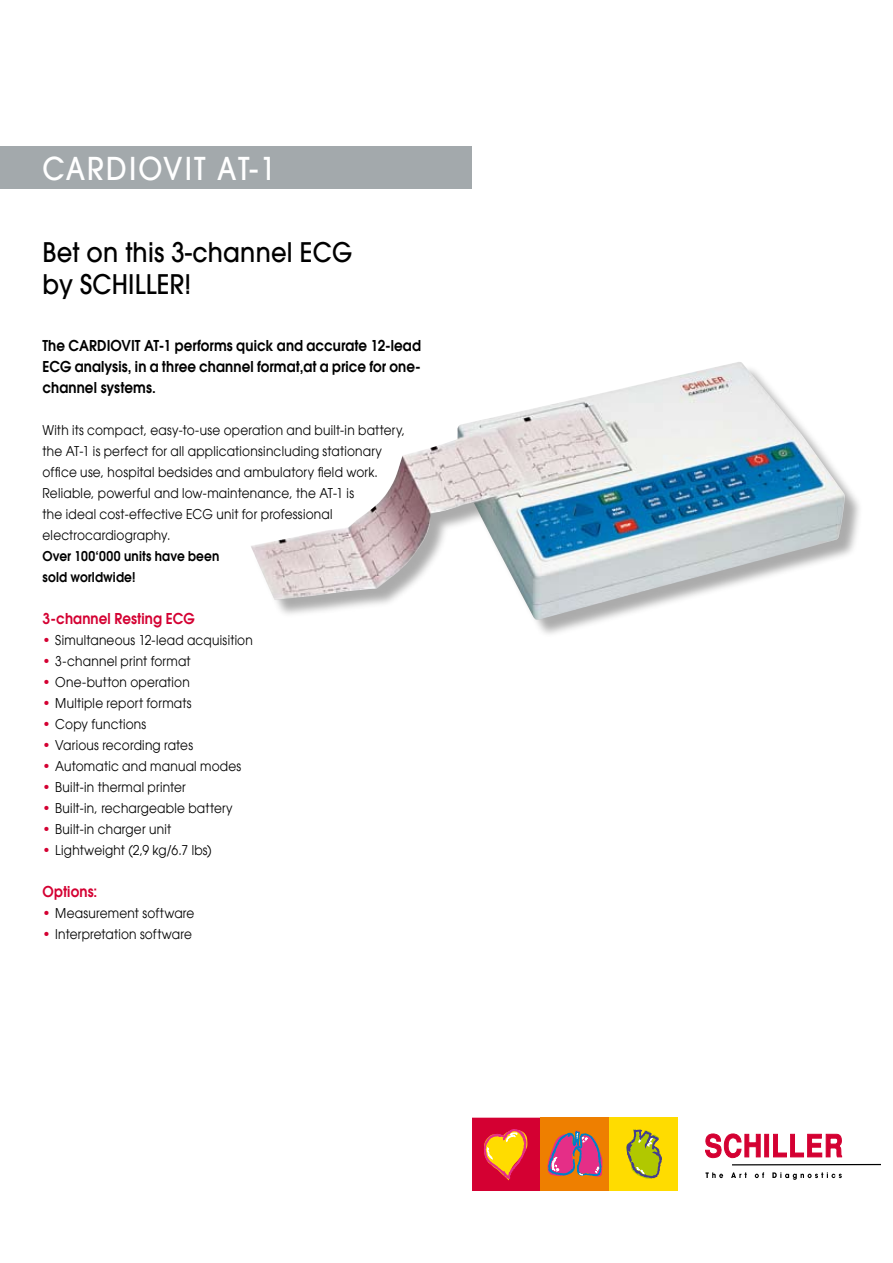
<style>
.page{position:relative;width:893px;height:1263px;background:#fff}
.page>*{position:absolute;margin:0;border:0;box-sizing:border-box;transform-origin:0 0}
.t1{font:500 31.5px "Avant Garde LT";letter-spacing:.075em;color:#fff;scale:.9 1}
.t2{font:500 27px/31.5px "Avant Garde LT";letter-spacing:.01em;color:#000;scale:.9 1}
.t3{font:600 15px/21px "Avant Garde LT";letter-spacing:.005em;color:#000;text-align:justify;scale:.9 1}
.t4{font:600 15px "Avant Garde LT";letter-spacing:.01em;color:#d40032;scale:.9 1}
.t5{font:13.5px/21px "Avant Garde LT";letter-spacing:.02em;color:#000;scale:.9 1}
.t6{font:600 13.5px/21px "Avant Garde LT";letter-spacing:.01em;color:#000;scale:.9 1}
.s1{color:#d40032}
</style>
<div class="page">
<div style="left:0;top:147px;width:472px;height:42px;background:#a3a9ac"></div>
<div style="left:540px;top:1118px;width:69px;height:73px;background:#ee7f00"></div>
<div style="left:609px;top:1118px;width:69px;height:73px;background:#ffdc00"></div>
<svg style="left:626px;top:1129px;width:36px;height:50px"></svg>
<svg style="left:472px;top:1118px;width:131px;height:73px"></svg>
<svg style="left:705px;top:1134px;width:55px;height:24px"></svg>
<div style="left:765px;top:1134px;width:4px;height:23px;border:1px solid #d40032"></div>
<svg style="left:773px;top:1134px;width:69px;height:23px"></svg>
<hr style="left:732px;top:1164px;width:149px;height:1px;background:#000">
<svg style="left:705px;top:1172px;width:18px;height:6px"></svg>
<svg style="left:731px;top:1172px;width:16px;height:6px"></svg>
<svg style="left:755px;top:1172px;width:9px;height:6px"></svg>
<svg style="left:772px;top:1172px;width:70px;height:8px"></svg>
<div style="left:252px;top:363px;width:613px;height:277px;background:#000;opacity:.33"></div>
<img style="left:251px;top:362px;width:594px;height:258px">
<h1 class="t1" style="left:43px;top:149px;width:260px">CARDIOVIT AT-1</h1>
<h2 class="t2" style="left:43px;top:237px;width:346px">Bet on this 3-channel ECG by SCHILLER!</h2>
<p class="t3" style="left:43px;top:335px;width:422px">The CARDIOVIT AT-1 performs quick and accurate 12-lead ECG analysis, in a three channel format,at a price for one&shy;channel systems.</p>
<p class="t5" style="left:43px;top:420px;width:405px">With its compact, easy-to-use operation and built-in battery, the AT-1 is perfect for all applicationsincluding stationary office use, hospital bedsides and ambulatory field work.<br>Reliable, powerful and low-maintenance, the AT-1 is<br>the ideal cost-effective ECG unit for professional electrocardiography.</p>
<p class="t6" style="left:43px;top:546px;width:198px">Over 100‘000 units have been sold worldwide!</p>
<p class="t4" style="left:43px;top:609px;width:171px">3-channel Resting ECG</p>
<p class="t5" style="left:43px;top:630px;width:235px"><span class="s1">•</span> Simultaneous 12-lead acquisition</p>
<p class="t5" style="left:43px;top:651px;width:166px"><span class="s1">•</span> 3-channel print format</p>
<p class="t5" style="left:43px;top:672px;width:165px"><span class="s1">•</span> One-button operation</p>
<p class="t5" style="left:43px;top:693px;width:167px"><span class="s1">•</span> Multiple report formats</p>
<p class="t5" style="left:43px;top:714px;width:117px"><span class="s1">•</span> Copy functions</p>
<p class="t5" style="left:43px;top:735px;width:169px"><span class="s1">•</span> Various recording rates</p>
<p class="t5" style="left:43px;top:756px;width:222px"><span class="s1">•</span> Automatic and manual modes</p>
<p class="t5" style="left:43px;top:777px;width:161px"><span class="s1">•</span> Built-in thermal printer</p>
<p class="t5" style="left:43px;top:798px;width:213px"><span class="s1">•</span> Built-in, rechargeable battery</p>
<p class="t5" style="left:43px;top:819px;width:144px"><span class="s1">•</span> Built-in charger unit</p>
<p class="t5" style="left:43px;top:840px;width:189px"><span class="s1">•</span> Lightweight (2,9 kg/6.7 lbs)</p>
<p class="t4" style="left:43px;top:882px;width:62px">Options:</p>
<p class="t5" style="left:43px;top:903px;width:170px"><span class="s1">•</span> Measurement software</p>
<p class="t5" style="left:43px;top:924px;width:168px"><span class="s1">•</span> Interpretation software</p>
</div>
